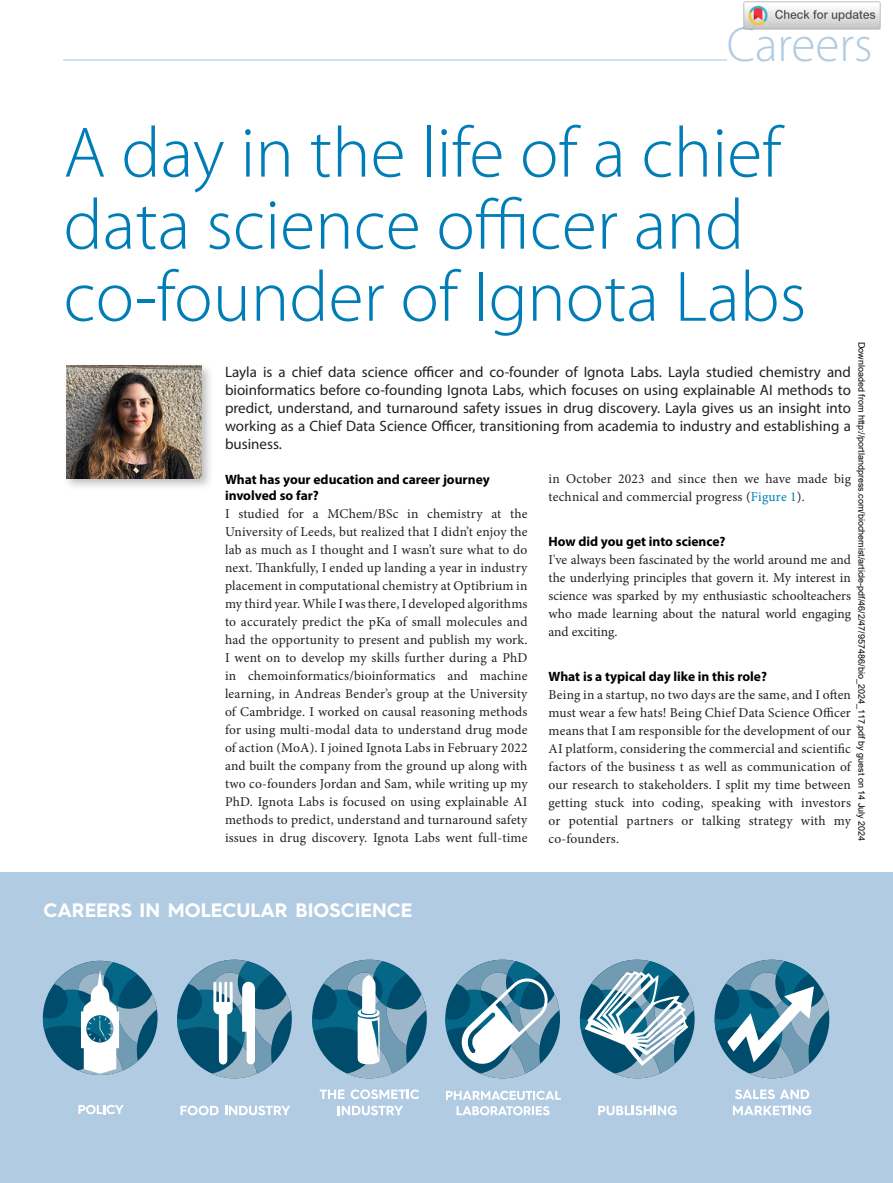
<style>
.page{position:relative;width:893px;height:1183px;background:#fff}
.page>*{position:absolute;margin:0;border:0;box-sizing:border-box;transform-origin:0 0}
.t1{font:300 72px/72px "Myriad Pro";color:#007db6}
.t2{font:300 49.5px "Myriad Pro";color:#b1cbe3}
.t3{font:700 19.5px "Hurme Geometric Sans 4";color:#fff}
.t4{font:15px/18px "Myriad Pro";color:#231f20;text-align:justify}
.t5{font:13.5px/18px "Minion Pro";letter-spacing:.01em;color:#231f20;text-align:justify}
.t6{font:700 13.5px/16.5px "Myriad Pro";color:#000}
.t7{font:9px "Arial";color:#000}
.s1{color:#007db6}
</style>
<div class="page">
<div style="left:63px;top:362px;width:151px;height:129px;background:#231f20;opacity:.3"></div>
<img style="left:66px;top:365px;width:135px;height:113px">
<hr style="left:63px;top:59px;width:664px;height:1px;background:#b1cbe3">
<div style="left:0;top:872px;width:893px;height:310px;background:#b1cbe3"></div>
<svg style="left:43px;top:960px;width:114px;height:115px"></svg>
<svg style="left:78px;top:1104px;width:46px;height:9px"></svg>
<svg style="left:177px;top:959px;width:114px;height:119px"></svg>
<svg style="left:180px;top:1105px;width:39px;height:9px"></svg>
<svg style="left:225px;top:1105px;width:65px;height:9px"></svg>
<svg style="left:320px;top:1089px;width:25px;height:9px"></svg>
<svg style="left:351px;top:1089px;width:68px;height:9px"></svg>
<svg style="left:338px;top:1105px;width:65px;height:9px"></svg>
<svg style="left:312px;top:959px;width:114px;height:119px"></svg>
<svg style="left:446px;top:959px;width:113px;height:119px"></svg>
<svg style="left:446px;top:1090px;width:114px;height:9px"></svg>
<svg style="left:457px;top:1106px;width:93px;height:8px"></svg>
<svg style="left:580px;top:959px;width:114px;height:119px"></svg>
<svg style="left:598px;top:1105px;width:79px;height:9px"></svg>
<svg style="left:715px;top:959px;width:114px;height:119px"></svg>
<svg style="left:735px;top:1089px;width:74px;height:9px"></svg>
<svg style="left:733px;top:1105px;width:78px;height:9px"></svg>
<img style="left:743px;top:1px;width:138px;height:29px">
<h2 class="t2" style="left:727px;top:14px;width:147px">Careers</h2>
<h1 class="t1" style="left:64px;top:116px;width:744px">A day in the life of a chief data science officer and co-founder of Ignota Labs</h1>
<p class="t4" style="left:225px;top:362px;width:627px">Layla is a chief data science officer and co-founder of Ignota Labs. Layla studied chemistry and bioinformatics before co-founding Ignota Labs, which focuses on using explainable AI methods to predict, understand, and turnaround safety issues in drug discovery. Layla gives us an insight into working as a Chief Data Science Officer, transitioning from academia to industry and establishing a business.</p>
<p class="t7" style="left:865px;top:342px;width:501px;rotate:90deg">Downloaded from http://portlandpress.com/biochemist/article-pdf/46/2/47/957486/bio_2024_117.pdf by guest on 14 July 2024</p>
<p class="t5" style="left:548px;top:470px;width:304px">in October 2023 and since then we have made big technical and commercial progress (<span class="s1">Figure 1</span>).</p>
<p class="t6" style="left:548px;top:533px;width:179px">How did you get into science?</p>
<p class="t5" style="left:548px;top:551px;width:304px">I've always been fascinated by the world around me and the underlying principles that govern it. My interest in science was sparked by my enthusiastic schoolteachers who made learning about the natural world engaging and exciting.</p>
<p class="t6" style="left:548px;top:668px;width:220px">What is a typical day like in this role?</p>
<p class="t5" style="left:548px;top:686px;width:304px">Being in a startup, no two days are the same, and I often must wear a few hats! Being Chief Data Science Officer means that I am responsible for the development of our AI platform, considering the commercial and scientific factors of the business t as well as communication of our research to stakeholders. I split my time between getting stuck into coding, speaking with investors or potential partners or talking strategy with my co-founders.</p>
<p class="t6" style="left:225px;top:470px;width:266px">What has your education and career journey involved so far?</p>
<p class="t5" style="left:225px;top:504px;width:304px">I studied for a MChem/BSc in chemistry at the University of Leeds, but realized that I didn’t enjoy the lab as much as I thought and I wasn’t sure what to do next. Thankfully, I ended up landing a year in industry placement in computational chemistry at Optibrium in my third year. While I was there, I developed algorithms to accurately predict the pKa of small molecules and had the opportunity to present and publish my work.<br>I went on to develop my skills further during a PhD in chemoinformatics/bioinformatics and machine learning, in Andreas Bender’s group at the University of Cambridge. I worked on causal reasoning methods for using multi-modal data to understand drug mode of action (MoA). I joined Ignota Labs in February 2022 and built the company from the ground up along with two co-founders Jordan and Sam, while writing up my PhD. Ignota Labs is focused on using explainable AI methods to predict, understand and turnaround safety issues in drug discovery. Ignota Labs went full-time</p>
<h3 class="t3" style="left:44px;top:896px;width:370px">CAREERS IN MOLECULAR BIOSCIENCE</h3>
</div>
